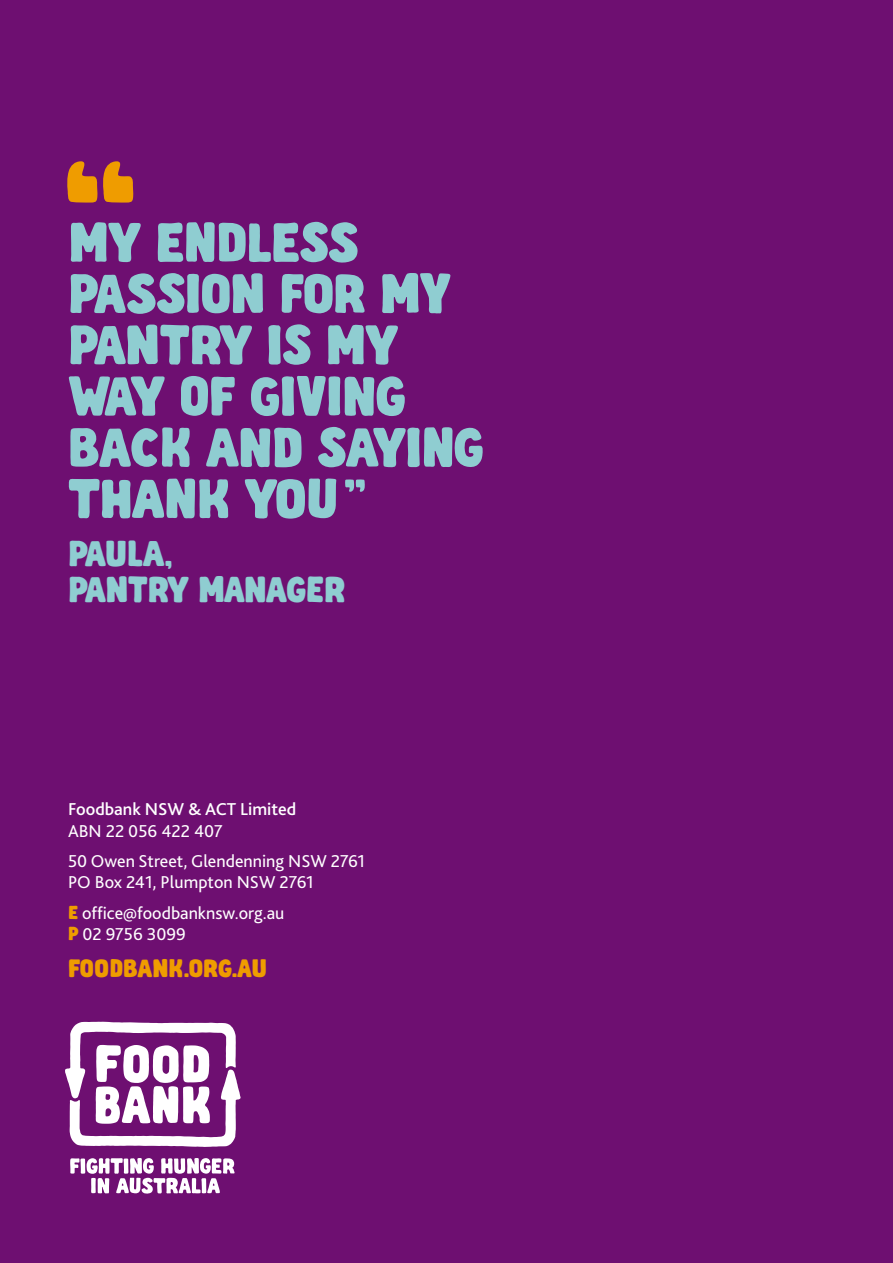
<style>
.page{position:relative;width:893px;height:1263px;background:#6e0f71}
.page>*{position:absolute;margin:0;border:0;box-sizing:border-box;transform-origin:0 0}
.t1{font:175.5px "Abraham";color:#ef9c00}
.t2{font:52.35px/51.3px "Abraham";letter-spacing:-.025em;color:#8fcdd1}
.t3{font:34.35px/36.3px "Abraham";letter-spacing:-.04em;color:#8fcdd1}
.t4{font:24px "Abraham";color:#ef9c00}
.t5{font:18px/21.6px "Bliss 2";color:#fff}
.t6{font:500 18px/21.6px "Bliss 2";color:#fff}
.s1{font-weight:400}
.s2{font-family:"Abraham";color:#ef9c00}
</style>
<div class="page">
<svg style="left:65px;top:1022px;width:176px;height:125px"></svg>
<svg style="left:70px;top:1158px;width:165px;height:35px"></svg>
<p class="t1" style="left:58px;top:120px;width:84px">“</p>
<p class="t2" style="left:68px;top:217px;width:418px">MY ENDLESS<br>PASSION FOR MY<br>PANTRY IS MY<br>WAY OF GIVING<br>BACK AND SAYING<br>THANK YOU”</p>
<p class="t3" style="left:68px;top:535px;width:279px">PAULA,<br>PANTRY MANAGER</p>
<p class="t6" style="left:68px;top:798px;width:230px">Foodbank NSW &amp; ACT Limited<br><span class="s1">ABN 22 056 422 407</span></p>
<p class="t5" style="left:68px;top:849px;width:299px">50 Owen Street, Glendenning NSW 2761<br>PO Box 241, Plumpton NSW 2761</p>
<p class="t5" style="left:68px;top:901px;width:218px"><span class="s2">E</span> office@foodbanknsw.org.au<br><span class="s2">P</span> 02 9756 3099</p>
<p class="t4" style="left:68px;top:954px;width:201px">FOODBANK.ORG.AU</p>
</div>
